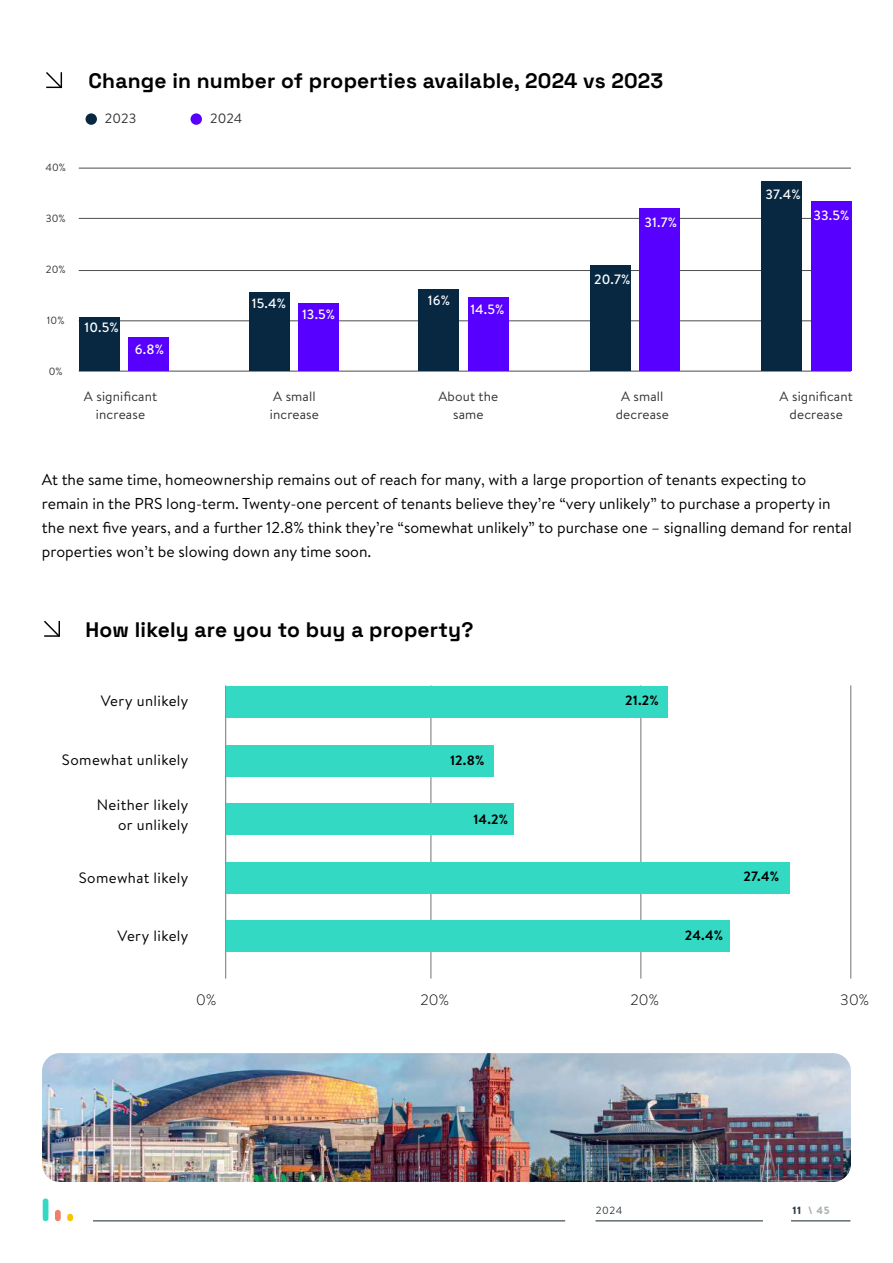
<style>
.page{position:relative;width:893px;height:1263px;background:#fff}
.page>*{position:absolute;margin:0;border:0;box-sizing:border-box;transform-origin:0 0}
.t1{font:300 21px "Space Grotesk";letter-spacing:.01em;color:#000}
.t2{font:15.75px/24px "Brandon Text";color:#000}
.t3{font:15px/19.5px "Brandon Text";letter-spacing:.025em;color:#000;text-align:right}
.t4{font:300 15px "Brandon Text";color:#000}
.t5{font:13.5px/18px "Brandon Text";letter-spacing:.01em;color:#333;text-align:center}
.t6{font:500 13.5px "Brandon Text";letter-spacing:.01em;color:#fff}
.t7{font:700 13.5px "Brandon Text";letter-spacing:.01em;color:#000}
.t8{font:10.5px "Brandon Text";letter-spacing:.01em;color:#333}
.t9{font:900 10.5px "Brandon Text";color:#acb1b4}
.t10{font:10.5px "Brandon Text";color:#2f3c43}
.s1{color:#2f3c43}
</style>
<div class="page">
<hr style="left:93px;top:1220px;width:472px;height:1px;background:#2f3c43">
<hr style="left:791px;top:1220px;width:59px;height:1px;background:#2f3c43">
<hr style="left:596px;top:1220px;width:167px;height:1px;background:#2f3c43">
<div style="left:43px;top:1198px;width:5px;height:23px;background:#33d9c2;border-radius:3px"></div>
<div style="left:55px;top:1210px;width:6px;height:11px;background:#ed806b;border-radius:3px"></div>
<div style="left:67px;top:1214px;width:6px;height:7px;background:#fac200;border-radius:3px"></div>
<svg style="left:44px;top:620px;width:16px;height:17px"></svg>
<hr style="left:225px;top:685px;width:1px;height:293px;background:#000">
<hr style="left:640px;top:685px;width:1px;height:293px;background:#000">
<hr style="left:850px;top:685px;width:1px;height:293px;background:#000">
<hr style="left:430px;top:685px;width:1px;height:293px;background:#000">
<div style="left:226px;top:920px;width:503px;height:32px;background:#33d9c2"></div>
<div style="left:226px;top:862px;width:564px;height:32px;background:#33d9c2"></div>
<div style="left:226px;top:803px;width:288px;height:32px;background:#33d9c2"></div>
<div style="left:226px;top:744px;width:267px;height:32px;background:#33d9c2"></div>
<div style="left:226px;top:686px;width:442px;height:32px;background:#33d9c2"></div>
<hr style="left:79px;top:371px;width:772px;height:1px;background:#4d4d4d">
<hr style="left:79px;top:218px;width:772px;height:1px;background:#4d4d4d">
<hr style="left:79px;top:321px;width:772px;height:1px;background:#4d4d4d">
<hr style="left:79px;top:168px;width:772px;height:1px;background:#4d4d4d">
<hr style="left:79px;top:270px;width:772px;height:1px;background:#4d4d4d">
<svg style="left:46px;top:72px;width:17px;height:17px"></svg>
<div style="left:79px;top:318px;width:41px;height:53px;background:#082842"></div>
<div style="left:249px;top:292px;width:40px;height:79px;background:#082842"></div>
<div style="left:419px;top:289px;width:40px;height:82px;background:#082842"></div>
<div style="left:591px;top:265px;width:40px;height:106px;background:#082842"></div>
<div style="left:762px;top:181px;width:40px;height:190px;background:#082842"></div>
<div style="left:128px;top:338px;width:41px;height:33px;background:#5800ff"></div>
<div style="left:298px;top:303px;width:40px;height:68px;background:#5800ff"></div>
<div style="left:468px;top:297px;width:40px;height:74px;background:#5800ff"></div>
<div style="left:640px;top:208px;width:40px;height:163px;background:#5800ff"></div>
<div style="left:811px;top:201px;width:40px;height:170px;background:#5800ff"></div>
<div style="left:86px;top:113px;width:11px;height:12px;background:#082842;border-radius:50%"></div>
<div style="left:191px;top:113px;width:11px;height:12px;background:#5800ff;border-radius:50%"></div>
<img style="left:42px;top:1053px;width:809px;height:129px">
<h1 class="t1" style="left:89px;top:65px;width:576px">Change in number of properties available, 2024 vs 2023</h1>
<p class="t8" style="left:45px;top:160px;width:22px">40%</p>
<p class="t8" style="left:46px;top:211px;width:21px">30%</p>
<p class="t8" style="left:46px;top:262px;width:21px">20%</p>
<p class="t8" style="left:47px;top:313px;width:19px">10%</p>
<p class="t8" style="left:49px;top:364px;width:15px">0%</p>
<p class="t5" style="left:105px;top:109px;width:33px">2023</p>
<p class="t5" style="left:210px;top:109px;width:34px">2024</p>
<p class="t6" style="left:84px;top:318px;width:36px">10.5%</p>
<p class="t6" style="left:135px;top:340px;width:31px">6.8%</p>
<p class="t5" style="left:84px;top:386px;width:75px">A significant increase</p>
<p class="t6" style="left:252px;top:294px;width:36px">15.4%</p>
<p class="t6" style="left:302px;top:305px;width:35px">13.5%</p>
<p class="t6" style="left:428px;top:291px;width:24px">16%</p>
<p class="t6" style="left:470px;top:299px;width:36px">14.5%</p>
<p class="t6" style="left:645px;top:213px;width:34px">31.7%</p>
<p class="t6" style="left:594px;top:270px;width:38px">20.7%</p>
<p class="t6" style="left:765px;top:185px;width:37px">37.4%</p>
<p class="t6" style="left:813px;top:206px;width:37px">33.5%</p>
<p class="t5" style="left:270px;top:386px;width:51px;text-align:left">A small increase</p>
<p class="t5" style="left:780px;top:386px;width:75px">A significant decrease</p>
<p class="t5" style="left:438px;top:386px;width:61px">About the same</p>
<p class="t5" style="left:616px;top:386px;width:55px">A small decrease</p>
<p class="t2" style="left:42px;top:467px;width:812px">At the same time, homeownership remains out of reach for many, with a large proportion of tenants expecting to remain in the PRS long-term. Twenty-one percent of tenants believe they’re “very unlikely” to purchase a property in the next five years, and a further 12.8% think they’re “somewhat unlikely” to purchase one – signalling demand for rental properties won’t be slowing down any time soon.</p>
<h1 class="t1" style="left:86px;top:614px;width:390px">How likely are you to buy a property?</h1>
<p class="t3" style="left:101px;top:691px;width:89px">Very unlikely</p>
<p class="t3" style="left:62px;top:749px;width:128px">Somewhat unlikely</p>
<p class="t3" style="left:97px;top:795px;width:93px">Neither likely or unlikely</p>
<p class="t3" style="left:79px;top:867px;width:111px">Somewhat likely</p>
<p class="t3" style="left:117px;top:926px;width:72px">Very likely</p>
<p class="t7" style="left:450px;top:751px;width:36px">12.8%</p>
<p class="t7" style="left:473px;top:810px;width:36px">14.2%</p>
<p class="t7" style="left:625px;top:691px;width:35px">21.2%</p>
<p class="t7" style="left:685px;top:926px;width:40px">24.4%</p>
<p class="t7" style="left:743px;top:867px;width:37px">27.4%</p>
<p class="t4" style="left:196px;top:989px;width:22px">0%</p>
<p class="t4" style="left:420px;top:989px;width:30px">20%</p>
<p class="t4" style="left:630px;top:989px;width:30px">20%</p>
<p class="t4" style="left:840px;top:989px;width:30px">30%</p>
<p class="t10" style="left:596px;top:1203px;width:28px">2024</p>
<p class="t9" style="left:792px;top:1203px;width:39px"><span class="s1">11</span> \ 45</p>
</div>
